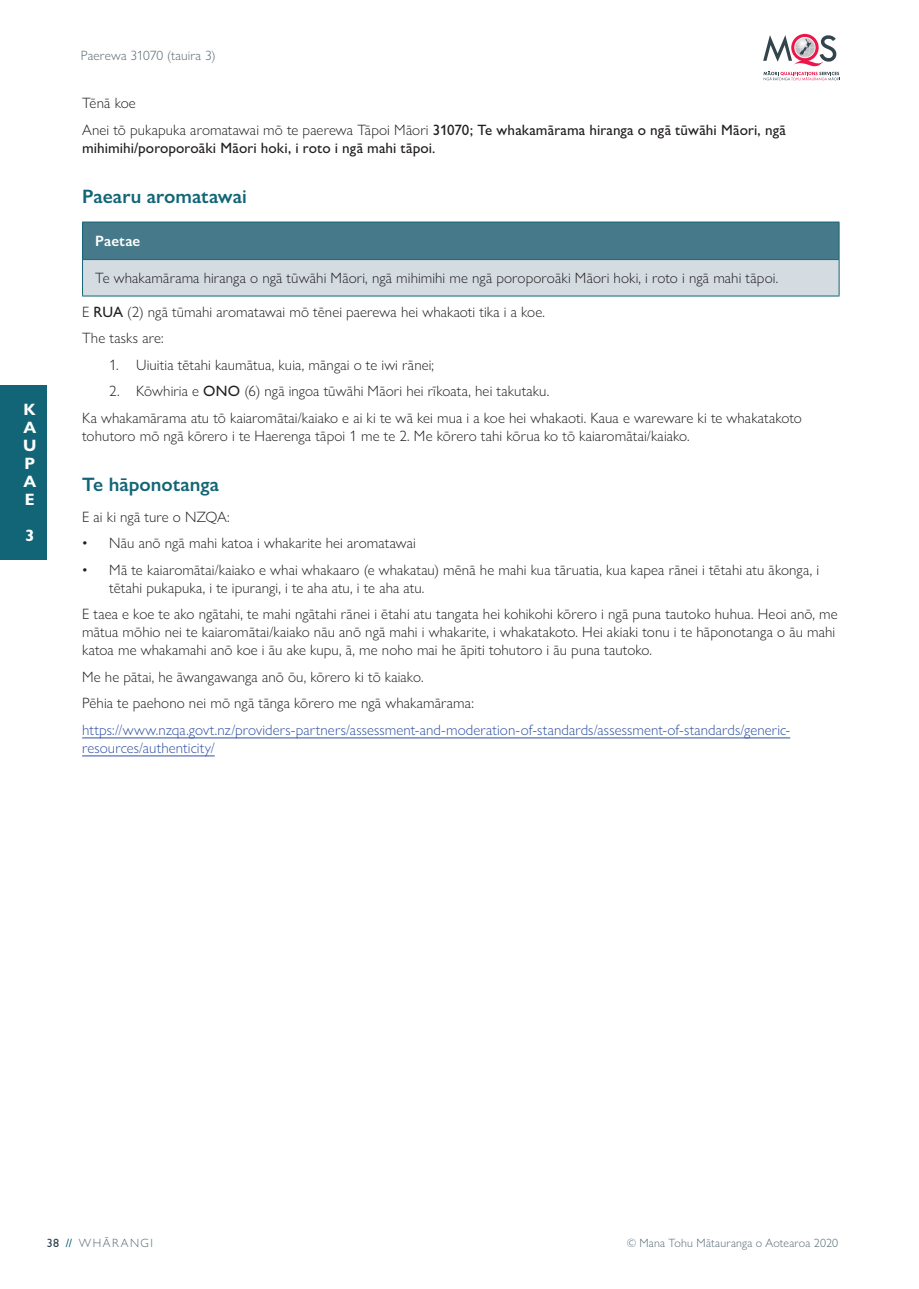
<style>
.page{position:relative;width:919px;height:1289px;background:#fff}
.page>*{position:absolute;margin:0;border:0;box-sizing:border-box;transform-origin:0 0}
.p_H2{font:600 19.5px "Gill Sans Nova";letter-spacing:.005em;color:#126576}
.t1{font:700 16.5px/18px "Gill Sans Nova";color:#fff;text-align:justify}
.p_body{font:300 15px/18px "Gill Sans Nova";letter-spacing:.005em;color:#231f20}
.p_body-2{font:500 15px/18px "Gill Sans Nova";letter-spacing:.01em;color:#231f20}
.p_body-3{font:300 15px/18px "Gill Sans Nova";letter-spacing:.005em;color:#3051a3}
.p_body-4{font:600 15px "Gill Sans Nova";letter-spacing:.01em;color:#fff}
.t2{font:300 13.5px "Gill Sans Nova";letter-spacing:.005em;color:#586a73}
.t3{font:300 12px "Gill Sans Nova";letter-spacing:.015em;color:#586a73}
.t4{font:300 12px "Gill Sans Nova";letter-spacing:.125em;color:#586a73}
.s1{font-weight:300}
.s2{font-weight:500}
.s3{font-weight:400}
.s4{font-weight:500;color:#33444d}
.s5{font-weight:500;color:#126576}
</style>
<div class="page">
<hr style="left:82px;top:737px;width:708px;height:1px;background:#3051a3">
<hr style="left:82px;top:755px;width:133px;height:1px;background:#3051a3">
<div style="left:82px;top:222px;width:757px;height:37px;background:#467989"></div>
<div style="left:82px;top:259px;width:757px;height:37px;background:#d4dce2"></div>
<hr style="left:82px;top:222px;width:757px;height:1px;background:#126576">
<hr style="left:82px;top:222px;width:1px;height:37px;background:#126576">
<hr style="left:838px;top:222px;width:1px;height:37px;background:#126576">
<hr style="left:82px;top:259px;width:757px;height:1px;background:#126576">
<hr style="left:82px;top:260px;width:1px;height:36px;background:#126576">
<hr style="left:838px;top:260px;width:1px;height:36px;background:#126576">
<hr style="left:82px;top:296px;width:757px;height:1px;background:#126576">
<svg style="left:763px;top:34px;width:77px;height:46px"></svg>
<div style="left:0;top:385px;width:47px;height:174px;background:#126576"></div>
<p class="t1" style="left:23px;top:400px;width:15px">K A U P A E</p>
<p class="t1" style="left:25px;top:526px;width:11px">3</p>
<p class="t2" style="left:81px;top:47px;width:136px">Paerewa 31070 (tauira 3)</p>
<p class="p_body" style="left:82px;top:94px;width:55px">Tēnā koe</p>
<p class="p_body-2" style="left:82px;top:121px;width:705px"><span class="s1">Anei tō pukapuka aromatawai mō te paerewa Tāpoi Māori</span> 31070; Te whakamārama hiranga o ngā tūwāhi Māori, ngā mihimihi/poroporoāki Māori hoki, i roto i ngā mahi tāpoi.</p>
<p class="p_H2" style="left:82px;top:184px;width:166px">Paearu aromatawai</p>
<p class="p_body-4" style="left:95px;top:232px;width:46px">Paetae</p>
<p class="p_body" style="left:95px;top:269px;width:684px">Te whakamārama hiranga o ngā tūwāhi Māori, ngā mihimihi me ngā poroporoāki Māori hoki, i roto i ngā mahi tāpoi.</p>
<p class="p_body" style="left:82px;top:303px;width:464px">E <span class="s2">RUA</span> (2) ngā tūmahi aromatawai mō tēnei paerewa hei whakaoti tika i a koe.</p>
<p class="p_body" style="left:82px;top:329px;width:83px">The tasks are:</p>
<p class="p_body" style="left:109px;top:356px;width:326px">1. Uiuitia tētahi kaumātua, kuia, māngai o te iwi rānei;</p>
<p class="p_body" style="left:109px;top:382px;width:441px">2. Kōwhiria e <span class="s2">ONO</span> (6) ngā ingoa tūwāhi Māori hei rīkoata, hei takutaku.</p>
<p class="p_body" style="left:82px;top:409px;width:721px">Ka whakamārama atu tō kaiaromātai/kaiako e ai ki te wā kei mua i a koe hei whakaoti. Kaua e wareware ki te whakatakoto tohutoro mō ngā kōrero i te Haerenga tāpoi 1 me te 2. Me kōrero tahi kōrua ko tō kaiaromātai/kaiako.</p>
<p class="p_H2" style="left:82px;top:472px;width:138px">Te hāponotanga</p>
<p class="p_body" style="left:82px;top:507px;width:149px">E ai ki ngā ture o NZQA:</p>
<p class="p_body" style="left:82px;top:534px;width:335px"><span class="s3">•</span> Nāu anō ngā mahi katoa i whakarite hei aromatawai</p>
<p class="p_body" style="left:109px;top:560px;width:711px;text-indent:-27px"><span class="s3">•</span> Mā te kaiaromātai/kaiako e whai whakaaro (e whakatau) mēnā he mahi kua tāruatia, kua kapea rānei i tētahi atu ākonga, i tētahi pukapuka, i te ipurangi, i te aha atu, i te aha atu.</p>
<p class="p_body" style="left:82px;top:605px;width:757px">E taea e koe te ako ngātahi, te mahi ngātahi rānei i ētahi atu tangata hei kohikohi kōrero i ngā puna tautoko huhua. Heoi anō, me mātua mōhio nei te kaiaromātai/kaiako nāu anō ngā mahi i whakarite, i whakatakoto. Hei akiaki tonu i te hāponotanga o āu mahi katoa me whakamahi anō koe i āu ake kupu, ā, me noho mai he āpiti tohutoro i āu puna tautoko.</p>
<p class="p_body" style="left:82px;top:667px;width:343px">Me he pātai, he āwangawanga anō ōu, kōrero ki tō kaiako.</p>
<p class="p_body" style="left:82px;top:694px;width:393px">Pēhia te paehono nei mō ngā tānga kōrero me ngā whakamārama:</p>
<p class="p_body-3" style="left:82px;top:720px;width:709px">https://www.nzqa.govt.nz/providers-partners/assessment-and-moderation-of-standards/assessment-of-standards/generic&shy;resources/authenticity/</p>
<p class="t4" style="left:47px;top:1235px;width:108px"><span class="s4">38</span> <span class="s5">//</span> WHĀRANGI</p>
<p class="t3" style="left:626px;top:1235px;width:213px">© Mana Tohu Mātauranga o Aotearoa 2020</p>
</div>
